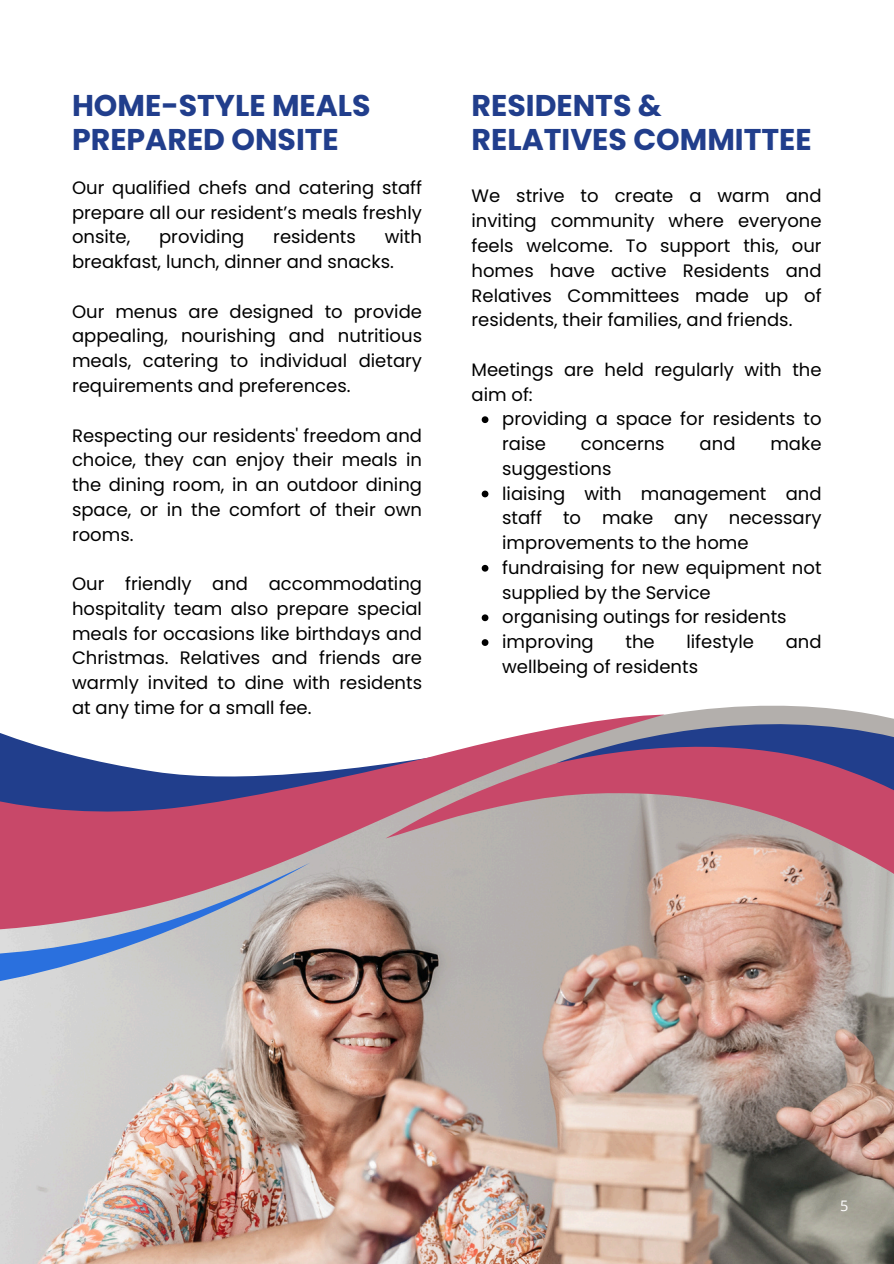
<style>
.page{position:relative;width:894px;height:1264px;background:#fff}
.page>*{position:absolute;margin:0;border:0;box-sizing:border-box;transform-origin:0 0}
.t1{font:700 30px/33.8px "Poppins";color:#213e8c}
.t2{font:18px/24.8px "Poppins";color:#000;text-align:justify}
.t3{font:14.55px "Open Sans";color:#fff}
</style>
<div class="page">
<img style="left:0;top:1034px;width:893px;height:229px">
<svg style="left:483px;top:564px;width:410px;height:470px"></svg>
<svg style="left:0;top:1045px;width:310px;height:26px;fill:#d0cdcd"></svg>
<svg style="left:664px;top:668px;width:229px;height:250px"></svg>
<svg style="left:664px;top:669px;width:229px;height:150px"></svg>
<svg style="left:0;top:584px;width:664px;height:461px"></svg>
<svg style="left:481px;top:416px;width:7px;height:7px"></svg>
<svg style="left:481px;top:490px;width:7px;height:7px"></svg>
<svg style="left:481px;top:565px;width:7px;height:6px"></svg>
<svg style="left:481px;top:614px;width:7px;height:7px"></svg>
<svg style="left:481px;top:639px;width:7px;height:7px"></svg>
<p class="t1" style="left:72px;top:88px;width:300px">HOME-STYLE MEALS<br>PREPARED ONSITE</p>
<p class="t1" style="left:471px;top:88px;width:341px">RESIDENTS &amp;<br>RELATIVES COMMITTEE</p>
<p class="t2" style="left:471px;top:184px;width:351px">We strive to create a warm and inviting community where everyone feels welcome. To support this, our homes have active Residents and Relatives Committees made up of residents, their families, and friends.</p>
<p class="t2" style="left:471px;top:357px;width:351px">Meetings are held regularly with the aim of:</p>
<p class="t2" style="left:502px;top:406px;width:321px">providing a space for residents to raise</p>
<h1 class="t2" style="left:72px;top:175px;width:351px">Our qualified chefs and catering staff prepare all our resident’s meals freshly onsite,</h1>
<h1 class="t2" style="left:72px;top:225px;width:351px;text-indent:312px">with breakfast, lunch, dinner and snacks.</h1>
<h1 class="t2" style="left:72px;top:299px;width:351px">Our menus are designed to provide appealing, nourishing and nutritious meals, catering to individual dietary requirements and preferences.</h1>
<p class="t2" style="left:72px;top:423px;width:351px">Respecting our residents' freedom and choice, they can enjoy their meals in the dining room, in an outdoor dining space, or in the comfort of their own rooms.</p>
<p class="t2" style="left:72px;top:571px;width:351px">Our friendly and accommodating hospitality team also prepare special meals for occasions like birthdays and Christmas. Relatives and friends are warmly invited to dine with residents at any time for a small fee.</p>
<h1 class="t2" style="left:159px;top:225px;width:87px">providing</h1>
<h1 class="t2" style="left:273px;top:225px;width:84px">residents</h1>
<p class="t2" style="left:580px;top:431px;width:85px">concerns</p>
<p class="t2" style="left:699px;top:431px;width:37px">and</p>
<p class="t2" style="left:770px;top:431px;width:53px">make</p>
<p class="t2" style="left:502px;top:456px;width:111px">suggestions</p>
<p class="t2" style="left:502px;top:481px;width:321px">liaising with management and staff to make any necessary improvements to the home</p>
<p class="t2" style="left:502px;top:555px;width:321px">fundraising for new equipment not supplied by the Service</p>
<p class="t2" style="left:502px;top:604px;width:286px">organising outings for residents</p>
<p class="t2" style="left:502px;top:629px;width:93px">improving</p>
<p class="t2" style="left:625px;top:629px;width:31px">the</p>
<p class="t2" style="left:686px;top:629px;width:69px">lifestyle</p>
<p class="t2" style="left:785px;top:629px;width:37px">and</p>
<p class="t2" style="left:502px;top:654px;width:197px">wellbeing of residents</p>
<p class="t3" style="left:840px;top:1195px;width:10px">5</p>
</div>
